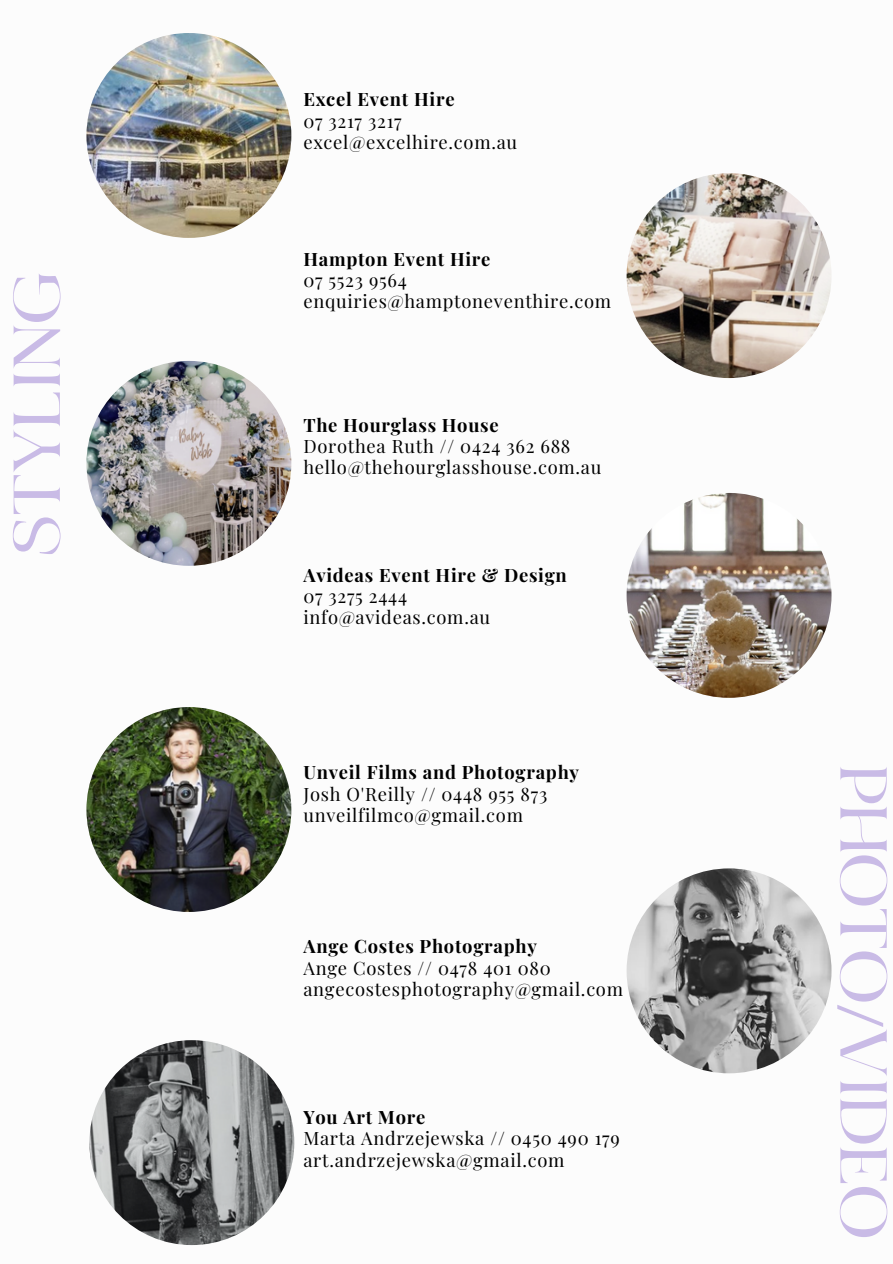
<style>
.page{position:relative;width:893px;height:1264px;background:#fff}
.page>*{position:absolute;margin:0;border:0;box-sizing:border-box;transform-origin:0 0}
.t1{font:700 66.45px "Bon Vivant Serif";color:#c9bbe6}
.t2{font:18.3px "Playfair Display";letter-spacing:.04em;color:#000}
.t3{font:700 18.3px "Playfair Display";letter-spacing:.04em;color:#000}
</style>
<div class="page">
<img style="left:86px;top:33px;width:205px;height:205px;border-radius:50%">
<img style="left:626px;top:173px;width:205px;height:205px;border-radius:50%">
<img style="left:86px;top:707px;width:205px;height:205px;border-radius:50%">
<img style="left:626px;top:493px;width:205px;height:205px;border-radius:50%">
<img style="left:86px;top:361px;width:205px;height:205px;border-radius:50%">
<img style="left:89px;top:1040px;width:205px;height:204px;border-radius:50%">
<img style="left:626px;top:868px;width:205px;height:205px;border-radius:50%">
<p class="t1" style="left:10px;top:556px;width:286px;rotate:-90deg">STYLING</p>
<p class="t3" style="left:303px;top:86px;width:153px">Excel Event Hire</p>
<p class="t2" style="left:303px;top:108px;width:100px">07 3217 3217</p>
<p class="t2" style="left:303px;top:129px;width:215px">excel@excelhire.com.au</p>
<p class="t3" style="left:303px;top:246px;width:188px">Hampton Event Hire</p>
<p class="t2" style="left:303px;top:267px;width:105px">07 5523 9564</p>
<p class="t2" style="left:303px;top:288px;width:309px">enquiries@hamptoneventhire.com</p>
<p class="t3" style="left:303px;top:411px;width:197px">The Hourglass House</p>
<p class="t2" style="left:303px;top:433px;width:268px">Dorothea Ruth // 0424 362 688</p>
<p class="t2" style="left:303px;top:454px;width:299px">hello@thehourglasshouse.com.au</p>
<p class="t3" style="left:303px;top:562px;width:265px">Avideas Event Hire &amp; Design</p>
<p class="t2" style="left:303px;top:583px;width:105px">07 3275 2444</p>
<p class="t2" style="left:303px;top:604px;width:188px">info@avideas.com.au</p>
<p class="t3" style="left:303px;top:759px;width:277px">Unveil Films and Photography</p>
<p class="t2" style="left:303px;top:780px;width:245px">Josh O'Reilly // 0448 955 873</p>
<p class="t2" style="left:303px;top:802px;width:221px">unveilfilmco@gmail.com</p>
<p class="t3" style="left:303px;top:933px;width:235px">Ange Costes Photography</p>
<p class="t2" style="left:303px;top:954px;width:249px">Ange Costes // 0478 401 080</p>
<p class="t2" style="left:303px;top:976px;width:321px">angecostesphotography@gmail.com</p>
<p class="t3" style="left:303px;top:1104px;width:123px">You Art More</p>
<p class="t2" style="left:303px;top:1125px;width:318px">Marta Andrzejewska // 0450 490 179</p>
<p class="t2" style="left:303px;top:1146px;width:263px">art.andrzejewska@gmail.com</p>
<p class="t1" style="left:890px;top:765px;width:475px;rotate:90deg">PHOTO/VIDEO</p>
</div>
